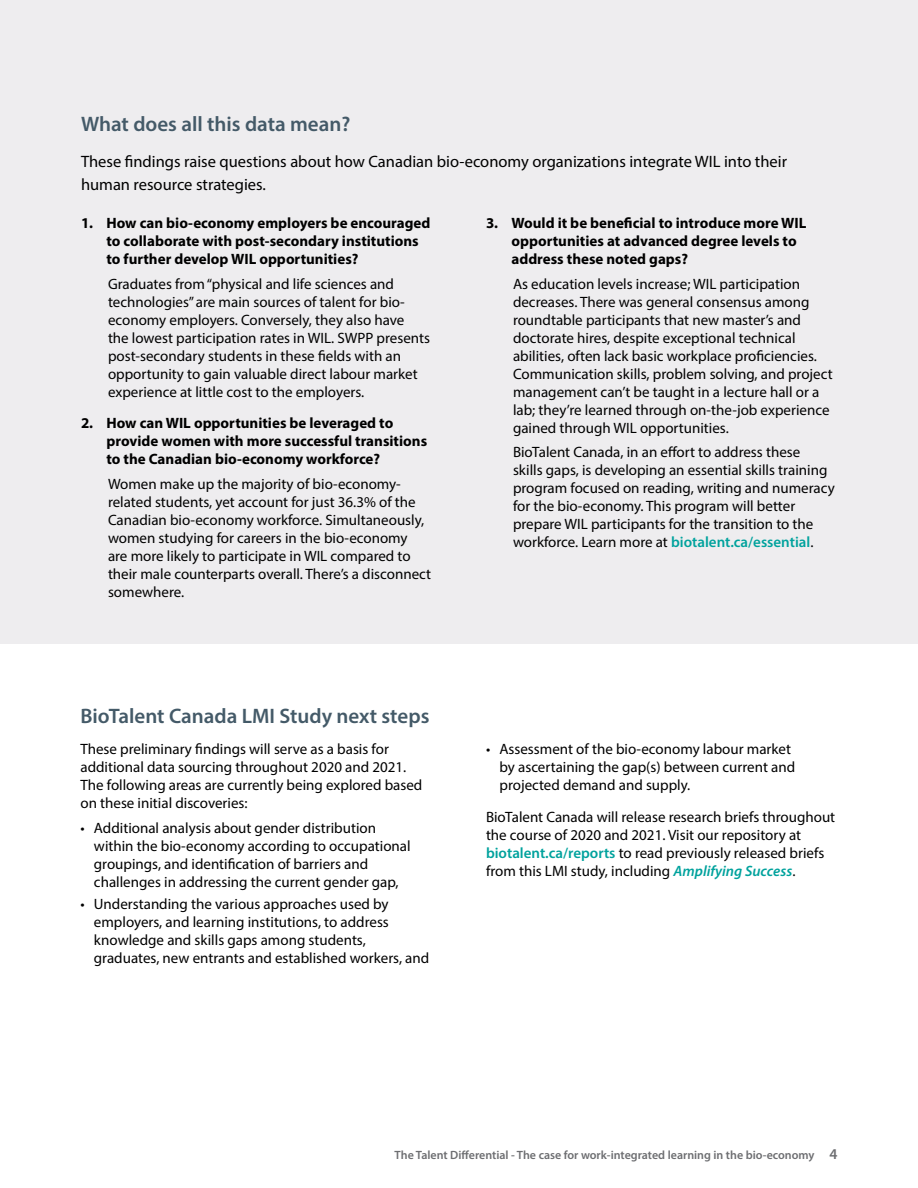
<style>
.page{position:relative;width:918px;height:1188px;background:#fff}
.page>*{position:absolute;margin:0;border:0;box-sizing:border-box;transform-origin:0 0}
.t1{font:600 21px "Myriad Pro";color:#445a68}
.Body{font:16.5px/22.8px "Myriad Pro";color:#000}
.Body-2{font:15px/18px "Myriad Pro";color:#000}
.t2{font:700 15px/18px "Myriad Pro";color:#000}
.t3{font:600 12px "Myriad Pro";color:#6d6e71}
.s1{font-weight:600;color:#00a29d}
.s2{font-weight:600;font-style:italic;color:#00a29d}
.s3{font-size:15px}
</style>
<div class="page">
<div style="left:0;top:0;width:918px;height:644px;background:#eeedef"></div>
<h2 class="t1" style="left:81px;top:110px;width:271px">What does all this data mean?</h2>
<p class="Body" style="left:81px;top:150px;width:708px">These findings raise questions about how Canadian bio-economy organizations integrate WIL into their human resource strategies.</p>
<p class="t2" style="left:106px;top:213px;width:325px;text-indent:-26px">1. How can bio-economy employers be encouraged to collaborate with post-secondary institutions to further develop WIL opportunities?</p>
<p class="Body-2" style="left:108px;top:274px;width:324px">Graduates from “physical and life sciences and technologies” are main sources of talent for bio&shy;economy employers. Conversely, they also have<br>the lowest participation rates in WIL. SWPP presents post-secondary students in these fields with an opportunity to gain valuable direct labour market experience at little cost to the employers.</p>
<p class="t2" style="left:106px;top:414px;width:322px;text-indent:-26px">2. How can WIL opportunities be leveraged to provide women with more successful transitions to the Canadian bio-economy workforce?</p>
<p class="Body-2" style="left:108px;top:475px;width:325px">Women make up the majority of bio-economy&shy;related students, yet account for just 36.3% of the Canadian bio-economy workforce. Simultaneously, women studying for careers in the bio-economy<br>are more likely to participate in WIL compared to their male counterparts overall. There’s a disconnect somewhere.</p>
<p class="t2" style="left:512px;top:213px;width:296px;text-indent:-26px">3. Would it be beneficial to introduce more WIL opportunities at advanced degree levels to address these noted gaps?</p>
<p class="Body-2" style="left:513px;top:274px;width:321px">As education levels increase; WIL participation decreases. There was general consensus among roundtable participants that new master’s and doctorate hires, despite exceptional technical abilities, often lack basic workplace proficiencies.<br>Communication skills, problem solving, and project management can’t be taught in a lecture hall or a lab; they’re learned through on-the-job experience gained through WIL opportunities.</p>
<p class="Body-2" style="left:513px;top:443px;width:323px">BioTalent Canada, in an effort to address these<br>skills gaps, is developing an essential skills training program focused on reading, writing and numeracy for the bio-economy. This program will better prepare WIL participants for the transition to the workforce. Learn more at <span class="s1">biotalent.ca/essential</span>.</p>
<h2 class="t1" style="left:80px;top:702px;width:350px">BioTalent Canada LMI Study next steps</h2>
<p class="Body-2" style="left:80px;top:740px;width:343px">These preliminary findings will serve as a basis for additional data sourcing throughout 2020 and 2021.<br>The following areas are currently being explored based on these initial discoveries:</p>
<p class="Body-2" style="left:94px;top:819px;width:318px;text-indent:-14px">• Additional analysis about gender distribution within the bio-economy according to occupational groupings, and identification of barriers and challenges in addressing the current gender gap,</p>
<p class="Body-2" style="left:94px;top:895px;width:337px;text-indent:-14px">• Understanding the various approaches used by employers, and learning institutions, to address knowledge and skills gaps among students, graduates, new entrants and established workers, and</p>
<p class="Body-2" style="left:500px;top:740px;width:297px;text-indent:-14px">• Assessment of the bio-economy labour market by ascertaining the gap(s) between current and projected demand and supply.</p>
<p class="Body-2" style="left:486px;top:807px;width:351px">BioTalent Canada will release research briefs throughout the course of 2020 and 2021. Visit our repository at <span class="s1">biotalent.ca/reports</span> to read previously released briefs from this LMI study, including <span class="s2">Amplifying Success</span>.</p>
<p class="t3" style="left:395px;top:1147px;width:444px">The Talent Differential - The case for work-integrated learning in the bio-economy <span class="s3">4</span></p>
</div>
